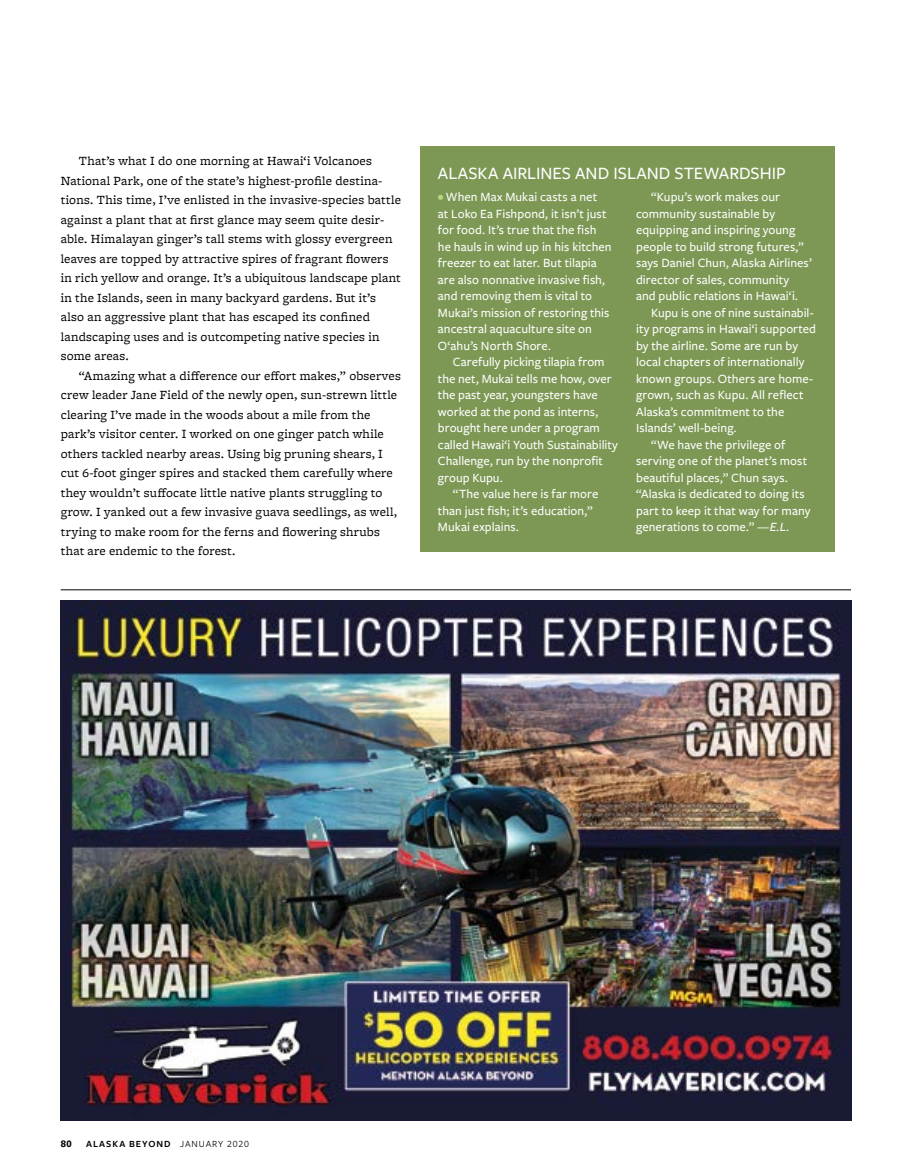
<style>
.page{position:relative;width:905px;height:1175px;background:#fff}
.page>*{position:absolute;margin:0;border:0;box-sizing:border-box;transform-origin:0 0}
.t1{font:500 18px "Freight Sans Pro";letter-spacing:.005em;color:#fff}
.t2{font:500 13.05px/16.5px "Freight Sans Pro";letter-spacing:.005em;color:#fff}
.t3{font:13.05px/19.5px "Freight Micro Pro";letter-spacing:.015em;color:#000}
.t4{font:700 10.5px "Freight Sans Pro";color:#000}
.t5{font:600 9.75px "Freight Sans Pro";letter-spacing:.1em;color:#000}
.s1{font-style:italic}
.s2{font-weight:400}
</style>
<div class="page">
<hr style="left:61px;top:589px;width:790px;height:1px;background:#000">
<div style="left:420px;top:146px;width:414px;height:405px;background:#7d9855"></div>
<img style="left:61px;top:601px;width:790px;height:519px">
<svg style="left:438px;top:195px;width:5px;height:5px"></svg>
<p class="t3" style="left:61px;top:151px;width:341px;text-indent:18px">That’s what I do one morning at Hawai‘i Volcanoes National Park, one of the state’s highest-profile destina&shy;tions. This time, I’ve enlisted in the invasive-species battle against a plant that at first glance may seem quite desir&shy;able. Himalayan ginger’s tall stems with glossy evergreen leaves are topped by attractive spires of fragrant flowers in rich yellow and orange. It’s a ubiquitous landscape plant in the Islands, seen in many backyard gardens. But it’s also an aggressive plant that has escaped its confined landscaping uses and is outcompeting native species in some areas.</p>
<p class="t3" style="left:61px;top:365px;width:341px;text-indent:18px">“Amazing what a difference our effort makes,” observes crew leader Jane Field of the newly open, sun-strewn little clearing I’ve made in the woods about a mile from the park’s visitor center. I worked on one ginger patch while others tackled nearby areas. Using big pruning shears, I cut 6-foot ginger spires and stacked them carefully where they wouldn’t suffocate little native plants struggling to grow. I yanked out a few invasive guava seedlings, as well, trying to make room for the ferns and flowering shrubs that are endemic to the forest.</p>
<h1 class="t1" style="left:438px;top:161px;width:259px">ALASKA AIRLINES AND ISLAND STEW</h1>
<h1 class="t1" style="left:719px;top:161px;width:60px">ARDSHIP</h1>
<p class="t2" style="left:438px;top:188px;width:175px;text-indent:8px">When Max Mukai casts a net<br>at Loko Ea Fishpond, it isn’t just for food. It’s true that the fish he hauls in wind up in his kitchen freezer to eat later. But tilapia are also nonnative invasive fish, and removing them is vital to<br>Mukai’s mission of restoring this ancestral aquaculture site on<br>O‘ahu’s N orth Shore.</p>
<p class="t2" style="left:453px;top:353px;width:153px">Carefully picking tilapia from</p>
<p class="t2" style="left:438px;top:369px;width:175px">the net, Mukai tells me how, over</p>
<p class="t2" style="left:438px;top:386px;width:161px">the past year, youngsters have</p>
<p class="t2" style="left:438px;top:402px;width:162px">worked at the pond as interns,</p>
<p class="t2" style="left:438px;top:419px;width:163px">brought here under a program</p>
<p class="t2" style="left:438px;top:435px;width:182px">called Hawai‘i Youth Sustainability</p>
<p class="t2" style="left:438px;top:452px;width:166px">Challenge, run by the nonprofit</p>
<p class="t2" style="left:438px;top:468px;width:66px">group Kupu.</p>
<p class="t2" style="left:453px;top:485px;width:147px">“The value here is far more</p>
<p class="t2" style="left:438px;top:501px;width:156px">than just fish; it’s education,”</p>
<p class="t2" style="left:438px;top:518px;width:83px">Mukai explains.</p>
<p class="t2" style="left:636px;top:188px;width:177px;text-indent:15px">“Kupu’s work makes our community sustainable by equipping and inspiring young people to build strong futures,” says Daniel Chun, Alaska Airlines’ director of sales, community and public relations in Hawai‘i.</p>
<p class="t2" style="left:651px;top:304px;width:164px">Kupu is one of nine sustainabil-</p>
<p class="t2" style="left:636px;top:320px;width:181px">ity programs in Hawai‘i supported</p>
<p class="t2" style="left:636px;top:337px;width:164px">by the airline. Some are run by</p>
<p class="t2" style="left:636px;top:353px;width:170px">local chapters of internationally</p>
<p class="t2" style="left:636px;top:369px;width:179px">known groups. Others are home-</p>
<p class="t2" style="left:636px;top:386px;width:169px">grown, such as Kupu. All reflect</p>
<p class="t2" style="left:636px;top:402px;width:150px">Alaska’s commitment to the</p>
<p class="t2" style="left:636px;top:419px;width:102px">Islands’ well-being.</p>
<p class="t2" style="left:651px;top:435px;width:136px">“We have the privilege of</p>
<p class="t2" style="left:636px;top:452px;width:172px">serving one of the planet’s most</p>
<p class="t2" style="left:636px;top:468px;width:153px">beautiful places,” Chun says.</p>
<p class="t2" style="left:636px;top:485px;width:170px">“Alaska is dedicated to doing its</p>
<p class="t2" style="left:636px;top:501px;width:176px">part to keep it that way for many</p>
<p class="t2" style="left:636px;top:518px;width:155px">generations to come.” <span class="s1">—E.L.</span></p>
<p class="t4" style="left:61px;top:1136px;width:13px">80</p>
<p class="t5" style="left:86px;top:1137px;width:164px">ALASKA BEYOND <span class="s2">January 2020</span></p>
</div>
